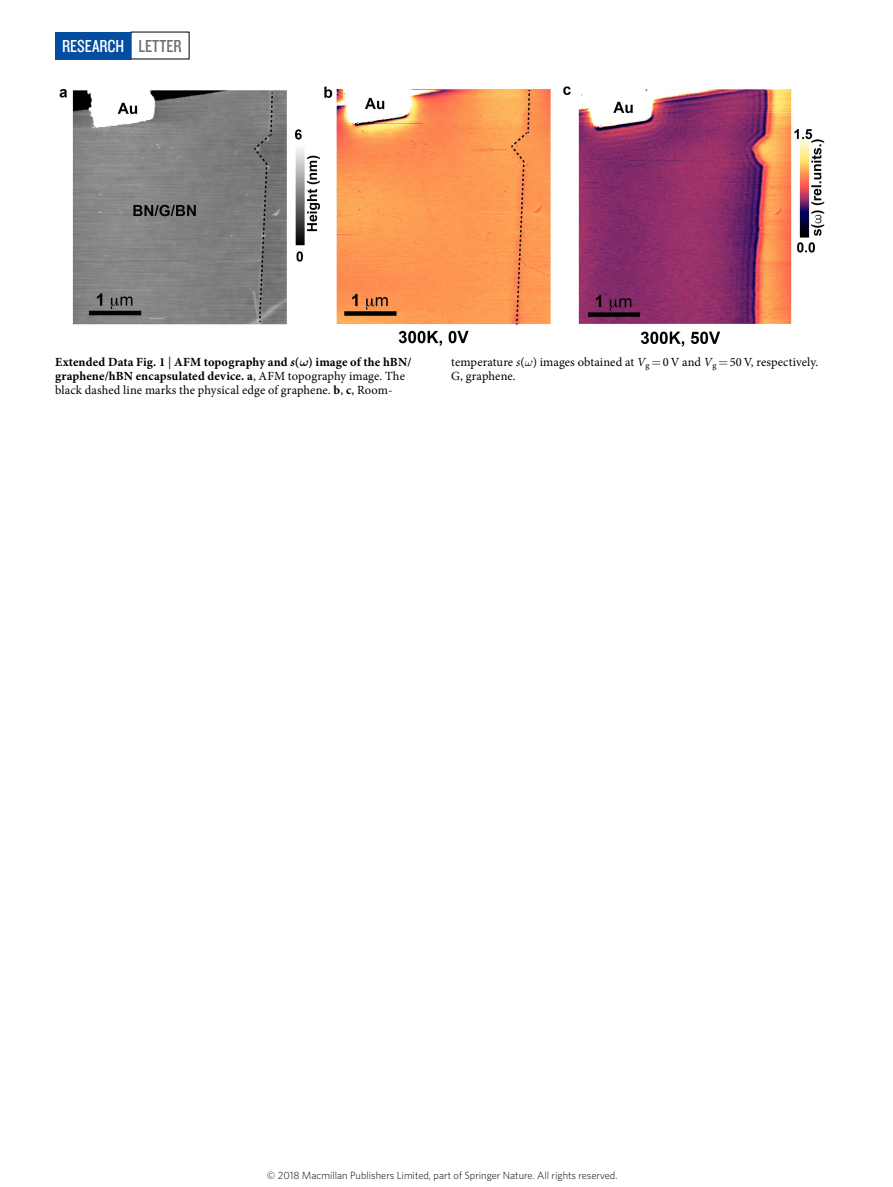
<style>
.page{position:relative;width:893px;height:1187px;background:#fff}
.page>*{position:absolute;margin:0;border:0;box-sizing:border-box;transform-origin:0 0}
.t1{font:18px "Knockout 29 Junior Ltweight";color:#fff}
.t2{font:700 12.45px/14.2px "Minion Pro";letter-spacing:.01em;color:#000}
.t3{font:12.45px/14.2px "Minion Pro";letter-spacing:.005em;color:#000}
.t4{font:300 10.5px "Whitney";color:#000}
.s1{color:#6d6e71}
.s2{font-weight:400}
.s3{font-style:italic}
</style>
<div class="page">
<div style="left:55px;top:32px;width:76px;height:27px;background:#034ea2"></div>
<img style="left:60px;top:86px;width:765px;height:261px">
<h1 class="t1" style="left:62px;top:34px;width:121px">RESEARCH <span class="s1">LETTER</span></h1>
<p class="t2" style="left:55px;top:354px;width:358px">Extended Data Fig. 1 <span class="s2">|</span> AFM topography and <span class="s3">s</span>( ) image of the hBN/ graphene/hBN encapsulated device. a<span class="s2">, AFM topography image. The black dashed line marks the physical edge of graphene.</span> b<span class="s2">,</span> c<span class="s2">, Room-</span></p>
<p class="t3" style="left:451px;top:355px;width:368px">temperature <span class="s3">s</span>( ) images obtained at <span class="s3">V</span><sub>g</sub> 0 V and <span class="s3">V</span><sub>g</sub> 50 V, respectively.<br>G, graphene.</p>
<p class="t4" style="left:267px;top:1168px;width:352px">© 2018 Macmillan Publishers Limited, part of Springer Nature. All rights reserved.</p>
</div>
